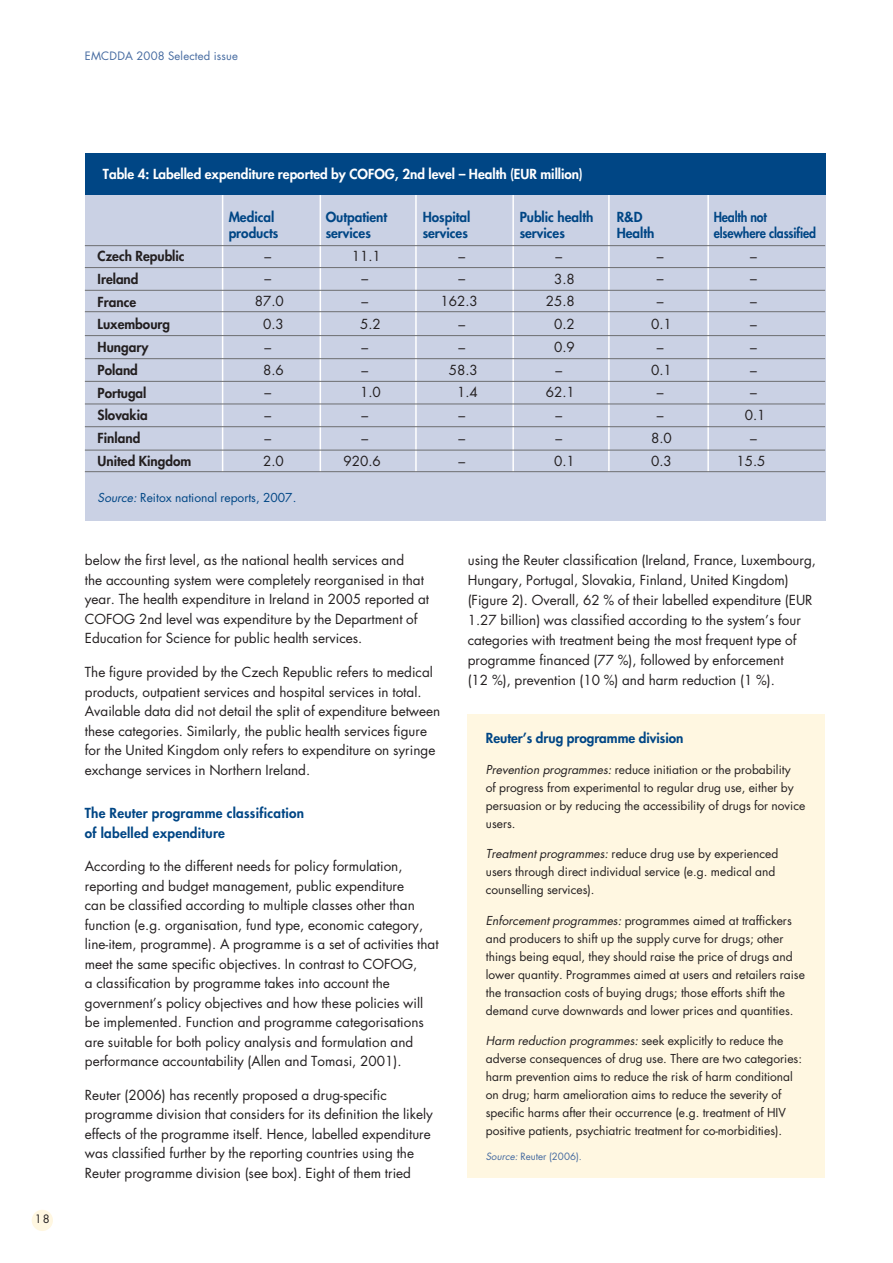
<style>
.page{position:relative;width:893px;height:1263px;background:#fff}
.page>*{position:absolute;margin:0;border:0;box-sizing:border-box;transform-origin:0 0}
.t1{font:13.5px/19.5px "Futura";color:#231f20}
.t2{font:800 13.5px/16.5px "Futura";color:#004685}
.t3{font:800 13.5px "Futura";color:#231f20}
.t4{font:800 13.5px "Futura";color:#fff}
.t5{font:800 13.5px/19.5px "Futura";letter-spacing:.02em;color:#004685}
.t6{font:800 13.5px/16.5px "Futura";color:#004685;scale:.91 1}
.t7{font:12px/18px "Futura";color:#231f20}
.t8{font:12px "Futura";color:#004685}
.t9{font:11.25px "Futura";letter-spacing:.015em;color:#456aa0}
.t10{font:11.25px "Futura";color:#231f20}
.t11{font:9.75px "Futura";color:#456aa0}
.s1{font-style:italic}
</style>
<div class="page">
<div style="left:32px;top:1210px;width:21px;height:21px;background:#fff7e1;border-radius:50%"></div>
<div style="left:85px;top:153px;width:740px;height:368px;background:#cad1e4"></div>
<hr style="left:222px;top:185px;width:1px;height:287px;background:#fff">
<hr style="left:319px;top:185px;width:2px;height:287px;background:#fff">
<hr style="left:415px;top:185px;width:1px;height:287px;background:#fff">
<hr style="left:512px;top:185px;width:2px;height:287px;background:#fff">
<hr style="left:608px;top:185px;width:1px;height:287px;background:#fff">
<hr style="left:707px;top:185px;width:2px;height:287px;background:#fff">
<div style="left:468px;top:714px;width:357px;height:464px;background:#fff7e1"></div>
<hr style="left:85px;top:267px;width:740px;height:1px;background:#6d6e70">
<hr style="left:85px;top:290px;width:740px;height:1px;background:#6d6e70">
<hr style="left:85px;top:311px;width:740px;height:1px;background:#6d6e70">
<hr style="left:85px;top:335px;width:740px;height:1px;background:#6d6e70">
<hr style="left:85px;top:358px;width:740px;height:1px;background:#6d6e70">
<hr style="left:85px;top:381px;width:740px;height:1px;background:#6d6e70">
<hr style="left:85px;top:404px;width:740px;height:1px;background:#6d6e70">
<hr style="left:85px;top:426px;width:740px;height:1px;background:#6d6e70">
<hr style="left:85px;top:450px;width:740px;height:1px;background:#6d6e70">
<hr style="left:85px;top:471px;width:740px;height:1px;background:#6d6e70">
<hr style="left:85px;top:245px;width:740px;height:1px;background:#6d6e70">
<div style="left:85px;top:153px;width:740px;height:42px;background:#004685"></div>
<p class="t9" style="left:85px;top:51px;width:154px">EMCDDA 2008 Selected issue</p>
<p class="t10" style="left:35px;top:1213px;width:16px">18</p>
<p class="t4" style="left:103px;top:168px;width:481px">Table 4: Labelled expenditure reported by COFOG, 2nd level – Health (EUR million)</p>
<p class="t2" style="left:229px;top:210px;width:51px">Medical products</p>
<p class="t2" style="left:325px;top:210px;width:63px">Outpatient services</p>
<p class="t2" style="left:422px;top:210px;width:49px">Hospital services</p>
<p class="t2" style="left:519px;top:210px;width:75px">Public health services</p>
<p class="t2" style="left:616px;top:210px;width:39px">R&amp;D<br>Health</p>
<p class="t6" style="left:713px;top:210px;width:114px">Health not elsewhere classified</p>
<p class="t3" style="left:98px;top:250px;width:88px">Czech Republic</p>
<p class="t1" style="left:264px;top:247px;width:8px">–</p>
<p class="t1" style="left:352px;top:247px;width:31px">11.1</p>
<p class="t1" style="left:458px;top:247px;width:8px">–</p>
<p class="t1" style="left:555px;top:247px;width:8px">–</p>
<p class="t1" style="left:656px;top:247px;width:8px">–</p>
<p class="t1" style="left:750px;top:247px;width:8px">–</p>
<p class="t3" style="left:98px;top:272px;width:42px">Ireland</p>
<p class="t1" style="left:264px;top:270px;width:8px">–</p>
<p class="t1" style="left:361px;top:270px;width:8px">–</p>
<p class="t1" style="left:458px;top:270px;width:8px">–</p>
<p class="t1" style="left:554px;top:270px;width:22px">3.8</p>
<p class="t1" style="left:656px;top:270px;width:8px">–</p>
<p class="t1" style="left:750px;top:270px;width:8px">–</p>
<p class="t3" style="left:98px;top:295px;width:40px">France</p>
<p class="t1" style="left:255px;top:293px;width:31px">87.0</p>
<p class="t1" style="left:361px;top:293px;width:8px">–</p>
<p class="t1" style="left:440px;top:293px;width:39px">162.3</p>
<p class="t1" style="left:546px;top:293px;width:31px">25.8</p>
<p class="t1" style="left:656px;top:293px;width:8px">–</p>
<p class="t1" style="left:750px;top:293px;width:8px">–</p>
<p class="t3" style="left:98px;top:318px;width:74px">Luxembourg</p>
<p class="t1" style="left:263px;top:316px;width:22px">0.3</p>
<p class="t1" style="left:360px;top:316px;width:22px">5.2</p>
<p class="t1" style="left:458px;top:315px;width:8px">–</p>
<p class="t1" style="left:554px;top:316px;width:22px">0.2</p>
<p class="t1" style="left:651px;top:316px;width:22px">0.1</p>
<p class="t1" style="left:750px;top:315px;width:8px">–</p>
<p class="t3" style="left:98px;top:341px;width:52px">Hungary</p>
<p class="t1" style="left:264px;top:338px;width:8px">–</p>
<p class="t1" style="left:361px;top:338px;width:8px">–</p>
<p class="t1" style="left:458px;top:338px;width:8px">–</p>
<p class="t1" style="left:554px;top:338px;width:22px">0.9</p>
<p class="t1" style="left:656px;top:338px;width:8px">–</p>
<p class="t1" style="left:750px;top:338px;width:8px">–</p>
<p class="t3" style="left:98px;top:363px;width:42px">Poland</p>
<p class="t1" style="left:263px;top:361px;width:22px">8.6</p>
<p class="t1" style="left:361px;top:361px;width:8px">–</p>
<p class="t1" style="left:449px;top:361px;width:31px">58.3</p>
<p class="t1" style="left:555px;top:361px;width:8px">–</p>
<p class="t1" style="left:651px;top:361px;width:22px">0.1</p>
<p class="t1" style="left:750px;top:361px;width:8px">–</p>
<p class="t3" style="left:98px;top:386px;width:50px">Portugal</p>
<p class="t1" style="left:264px;top:384px;width:8px">–</p>
<p class="t1" style="left:360px;top:384px;width:22px">1.0</p>
<p class="t1" style="left:457px;top:384px;width:22px">1.4</p>
<p class="t1" style="left:546px;top:384px;width:31px">62.1</p>
<p class="t1" style="left:656px;top:384px;width:8px">–</p>
<p class="t1" style="left:750px;top:384px;width:8px">–</p>
<p class="t3" style="left:98px;top:409px;width:52px">Slovakia</p>
<p class="t1" style="left:264px;top:406px;width:8px">–</p>
<p class="t1" style="left:361px;top:406px;width:8px">–</p>
<p class="t1" style="left:458px;top:406px;width:8px">–</p>
<p class="t1" style="left:555px;top:406px;width:8px">–</p>
<p class="t1" style="left:656px;top:406px;width:8px">–</p>
<p class="t1" style="left:744px;top:407px;width:22px">0.1</p>
<p class="t3" style="left:98px;top:432px;width:44px">Finland</p>
<p class="t1" style="left:264px;top:429px;width:8px">–</p>
<p class="t1" style="left:361px;top:429px;width:8px">–</p>
<p class="t1" style="left:458px;top:429px;width:8px">–</p>
<p class="t1" style="left:555px;top:429px;width:8px">–</p>
<p class="t1" style="left:651px;top:429px;width:22px">8.0</p>
<p class="t1" style="left:750px;top:429px;width:8px">–</p>
<p class="t3" style="left:98px;top:454px;width:95px">United Kingdom</p>
<p class="t1" style="left:263px;top:452px;width:22px">2.0</p>
<p class="t1" style="left:343px;top:452px;width:39px">920.6</p>
<p class="t1" style="left:458px;top:452px;width:8px">–</p>
<p class="t1" style="left:554px;top:452px;width:22px">0.1</p>
<p class="t1" style="left:651px;top:452px;width:22px">0.3</p>
<p class="t1" style="left:736px;top:452px;width:31px">15.5</p>
<p class="t8" style="left:98px;top:492px;width:200px"><span class="s1">Source:</span> Reitox national reports, 2007.</p>
<p class="t1" style="left:85px;top:552px;width:345px">below the first level, as the national health services and<br>the accounting system were completely reorganised in that year. The health expenditure in Ireland in 2005 reported at COFOG 2nd level was expenditure by the Department of Education for Science for public health services.</p>
<p class="t1" style="left:85px;top:664px;width:357px">The figure provided by the Czech Republic refers to medical products, outpatient services and hospital services in total.<br>Available data did not detail the split of expenditure between these categories. Similarly, the public health services figure for the United Kingdom only refers to expenditure on syringe exchange services in Northern Ireland.</p>
<p class="t5" style="left:85px;top:804px;width:221px">The Reuter programme classification of labelled expenditure</p>
<p class="t1" style="left:85px;top:858px;width:355px">According to the different needs for policy formulation, reporting and budget management, public expenditure<br>can be classified according to multiple classes other than function (e.g. organisation, fund type, economic category, line-item, programme). A programme is a set of activities that meet the same specific objectives. In contrast to COFOG,<br>a classification by programme takes into account the government’s policy objectives and how these policies will be implemented. Function and programme categorisations are suitable for both policy analysis and formulation and performance accountability (Allen and Tomasi, 2001).</p>
<p class="t1" style="left:85px;top:1086px;width:349px">Reuter (2006) has recently proposed a drug-specific programme division that considers for its definition the likely effects of the programme itself. Hence, labelled expenditure was classified further by the reporting countries using the Reuter programme division (see box). Eight of them tried</p>
<p class="t1" style="left:468px;top:552px;width:350px">using the Reuter classification (Ireland, France, Luxembourg, Hungary, Portugal, Slovakia, Finland, United Kingdom) (Figure 2). Overall, 62 % of their labelled expenditure (EUR 1.27 billion) was classified according to the system’s four categories with treatment being the most frequent type of programme financed (77 %), followed by enforcement<br>(12 %), prevention (10 %) and harm reduction (1 %).</p>
<p class="t2" style="left:486px;top:731px;width:199px">Reuter’s drug programme division</p>
<p class="t7" style="left:486px;top:761px;width:321px"><span class="s1">Prevention programmes:</span> reduce initiation or the probability<br>of progress from experimental to regular drug use, either by persuasion or by reducing the accessibility of drugs for novice users.</p>
<p class="t7" style="left:486px;top:846px;width:294px"><span class="s1">Treatment programmes:</span> reduce drug use by experienced users through direct individual service (e.g. medical and counselling services).</p>
<p class="t7" style="left:486px;top:912px;width:320px"><span class="s1">Enforcement programmes:</span> programmes aimed at traffickers and producers to shift up the supply curve for drugs; other things being equal, they should raise the price of drugs and lower quantity. Programmes aimed at users and retailers raise the transaction costs of buying drugs; those efforts shift the demand curve downwards and lower prices and quantities.</p>
<p class="t7" style="left:486px;top:1033px;width:318px"><span class="s1">Harm reduction programmes:</span> seek explicitly to reduce the adverse consequences of drug use. There are two categories: harm prevention aims to reduce the risk of harm conditional on drug; harm amelioration aims to reduce the severity of specific harms after their occurrence (e.g. treatment of HIV positive patients, psychiatric treatment for co-morbidities).</p>
<p class="t11" style="left:486px;top:1152px;width:97px"><span class="s1">Source:</span> Reuter (2006).</p>
</div>
